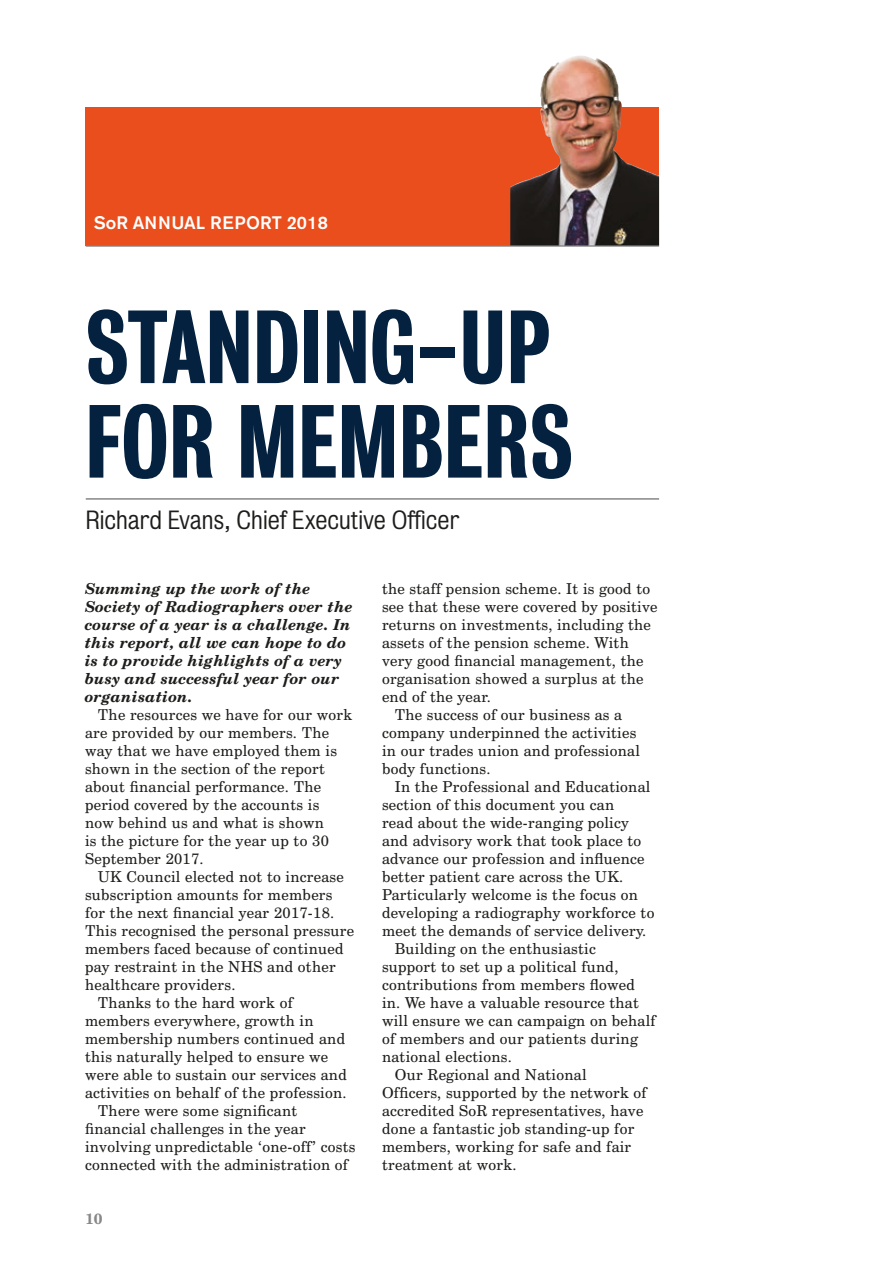
<style>
.page{position:relative;width:893px;height:1263px;background:#fff}
.page>*{position:absolute;margin:0;border:0;box-sizing:border-box;transform-origin:0 0}
.t1{font:94.5px/94.5px "Bureau Grotesque Three Five";color:#04223f}
.t2{font:24px "Bureau Grotesque Five One";color:#1d1d1b}
.t3{font:500 18px "Akzidenz Grotesk BE";color:#fff}
.t4{font:15px/18px "Century Schoolbook BT";letter-spacing:.02em;color:#1d1d1b}
.t5{font:italic 700 15px/18px "Century Schoolbook BT";letter-spacing:.02em;color:#1d1d1b}
.t6{font:700 15px "Century Schoolbook BT";color:#878787}
</style>
<div class="page">
<div style="left:85px;top:107px;width:574px;height:139px;background:#e94e1c"></div>
<hr style="left:86px;top:498px;width:573px;height:2px;background:#878787">
<img style="left:510px;top:56px;width:149px;height:190px">
<hr style="left:86px;top:246px;width:573px;height:1px;background:#878787">
<p class="t3" style="left:94px;top:212px;width:236px">SoR ANNUAL REPORT 2018</p>
<h1 class="t1" style="left:85px;top:300px;width:490px">STANDING-UP<br>FOR MEMBERS</h1>
<h2 class="t2" style="left:86px;top:507px;width:375px">Richard Evans, Chief Executive Officer</h2>
<p class="t5" style="left:85px;top:579px;width:269px">Summing up the work of the<br>Society of Radiographers over the course of a year is a challenge. In this report, all we can hope to do is to provide highlights of a very busy and successful year for our organisation.</p>
<p class="t4" style="left:85px;top:705px;width:269px;text-indent:13px">The resources we have for our work are provided by our members. The way that we have employed them is shown in the section of the report about financial performance. The period covered by the accounts is<br>now behind us and what is shown<br>is the picture for the year up to 30<br>September 2017.</p>
<p class="t4" style="left:98px;top:867px;width:248px">UK Council elected not to increase</p>
<p class="t4" style="left:85px;top:885px;width:249px">subscription amounts for members</p>
<p class="t4" style="left:85px;top:903px;width:251px">for the next financial year 2017-18.</p>
<p class="t4" style="left:85px;top:921px;width:271px">This recognised the personal pressure</p>
<p class="t4" style="left:85px;top:939px;width:260px">members faced because of continued</p>
<p class="t4" style="left:85px;top:957px;width:252px">pay restraint in the NHS and other</p>
<p class="t4" style="left:85px;top:975px;width:152px">healthcare providers.</p>
<p class="t4" style="left:98px;top:993px;width:197px">Thanks to the hard work of</p>
<p class="t4" style="left:85px;top:1011px;width:230px">members everywhere, growth in</p>
<p class="t4" style="left:85px;top:1029px;width:261px">membership numbers continued and</p>
<p class="t4" style="left:85px;top:1047px;width:245px">this naturally helped to ensure we</p>
<p class="t4" style="left:85px;top:1065px;width:263px">were able to sustain our services and</p>
<p class="t4" style="left:85px;top:1083px;width:263px">activities on behalf of the profession.</p>
<p class="t4" style="left:98px;top:1101px;width:201px">There were some significant</p>
<p class="t4" style="left:85px;top:1119px;width:222px">financial challenges in the year</p>
<p class="t4" style="left:85px;top:1137px;width:272px">involving unpredictable ‘one-off’ costs</p>
<p class="t4" style="left:85px;top:1155px;width:264px">connected with the administration of</p>
<p class="t6" style="left:85px;top:1209px;width:19px">10</p>
<p class="t4" style="left:382px;top:579px;width:270px">the staff pension scheme. It is good to</p>
<p class="t4" style="left:382px;top:597px;width:277px">see that these were covered by positive</p>
<p class="t4" style="left:382px;top:615px;width:270px">returns on investments, including the</p>
<p class="t4" style="left:382px;top:633px;width:248px">assets of the pension scheme. With</p>
<p class="t4" style="left:382px;top:651px;width:263px">very good financial management, the</p>
<p class="t4" style="left:382px;top:669px;width:263px">organisation showed a surplus at the</p>
<p class="t4" style="left:382px;top:687px;width:110px">end of the year.</p>
<p class="t4" style="left:395px;top:705px;width:229px">The success of our business as a</p>
<p class="t4" style="left:382px;top:723px;width:256px">company underpinned the activities</p>
<p class="t4" style="left:382px;top:741px;width:259px">in our trades union and professional</p>
<p class="t4" style="left:382px;top:759px;width:110px">body functions.</p>
<p class="t4" style="left:395px;top:777px;width:257px">In the Professional and Educational</p>
<p class="t4" style="left:382px;top:795px;width:234px">section of this document you can</p>
<p class="t4" style="left:382px;top:813px;width:248px">read about the wide-ranging policy</p>
<p class="t4" style="left:382px;top:831px;width:261px">and advisory work that took place to</p>
<p class="t4" style="left:382px;top:849px;width:264px">advance our profession and influence</p>
<p class="t4" style="left:382px;top:867px;width:243px">better patient care across the UK.</p>
<p class="t4" style="left:382px;top:885px;width:258px">Particularly welcome is the focus on</p>
<p class="t4" style="left:382px;top:903px;width:274px">developing a radiography workforce to</p>
<p class="t4" style="left:382px;top:921px;width:266px">meet the demands of service delivery.</p>
<p class="t4" style="left:395px;top:939px;width:202px">Building on the enthusiastic</p>
<p class="t4" style="left:382px;top:957px;width:238px">support to set up a political fund,</p>
<p class="t4" style="left:382px;top:975px;width:254px">contributions from members flowed</p>
<p class="t4" style="left:382px;top:993px;width:258px">in. We have a valuable resource that</p>
<p class="t4" style="left:382px;top:1011px;width:275px">will ensure we can campaign on behalf</p>
<p class="t4" style="left:382px;top:1029px;width:257px">of members and our patients during</p>
<p class="t4" style="left:382px;top:1047px;width:131px">national elections.</p>
<p class="t4" style="left:395px;top:1065px;width:193px">Our Regional and National</p>
<p class="t4" style="left:382px;top:1083px;width:266px">Officers, supported by the network of</p>
<p class="t4" style="left:382px;top:1101px;width:263px">accredited SoR representatives, have</p>
<p class="t4" style="left:382px;top:1119px;width:254px">done a fantastic job standing-up for</p>
<p class="t4" style="left:382px;top:1137px;width:251px">members, working for safe and fair</p>
<p class="t4" style="left:382px;top:1155px;width:136px">treatment at work.</p>
</div>
